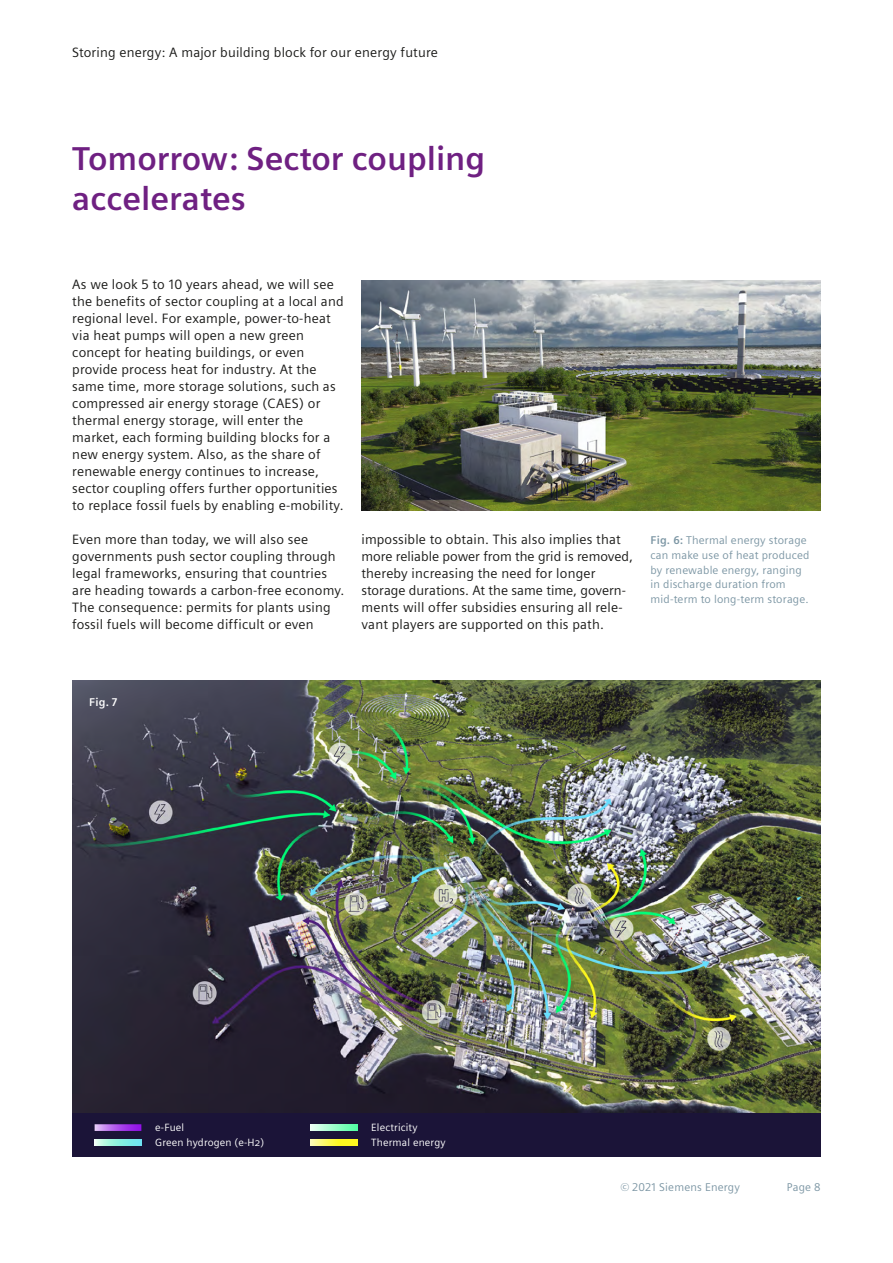
<style>
.page{position:relative;width:893px;height:1263px;background:#fff}
.page>*{position:absolute;margin:0;border:0;box-sizing:border-box;transform-origin:0 0}
._03__Subhead_22pt_12{font:700 33px/39.6px "Siemens Sans";color:#6f2082}
._04__Copy_9pt_4mm{font:13.5px/17px "Siemens Sans";letter-spacing:.015em;color:#1a1a18}
._05__Caption_7_5pt_1{font:11.25px/14.7px "Siemens Sans";letter-spacing:.015em;color:#7c96a4}
._05__Caption_7_5pt_1-2{font:700 11.25px "Siemens Sans";color:#fff}
._04__Copy_9pt_4mm-2{font:10.5px "Siemens Sans";letter-spacing:.015em;color:#fff}
.s1{font-weight:700}
</style>
<div class="page">
<div style="left:72px;top:680px;width:749px;height:477px;background:#1b1438"></div>
<img style="left:72px;top:680px;width:749px;height:433px">
<img style="left:361px;top:281px;width:460px;height:229px">
<img style="left:95px;top:1124px;width:46px;height:7px">
<img style="left:311px;top:1124px;width:46px;height:7px">
<img style="left:95px;top:1139px;width:46px;height:7px">
<img style="left:311px;top:1139px;width:46px;height:7px">
<p class="_04__Copy_9pt_4mm" style="left:72px;top:44px;width:367px">Storing energy: A major building block for our energy future</p>
<p class="_03__Subhead_22pt_12" style="left:72px;top:139px;width:415px">Tomorrow: Sector coupling accelerates</p>
<p class="_04__Copy_9pt_4mm" style="left:72px;top:276px;width:273px">As we look 5 to 10 years ahead, we will see the benefits of sector coupling at a local and regional level. For example, power-to-heat via heat pumps will open a new green concept for heating buildings, or even provide process heat for industry. At the same time, more storage solutions, such as compressed air energy storage (CAES) or thermal energy storage, will enter the market, each forming building blocks for a new energy system. Also, as the share of renewable energy continues to increase, sector coupling offers further opportunities to replace fossil fuels by enabling e-mobility.</p>
<p class="_04__Copy_9pt_4mm" style="left:72px;top:531px;width:274px">Even more than today, we will also see governments push sector coupling through legal frameworks, ensuring that countries are heading towards a carbon-free economy.<br>The consequence: permits for plants using fossil fuels will become difficult or even</p>
<p class="_04__Copy_9pt_4mm" style="left:361px;top:531px;width:273px">impossible to obtain. This also implies that more reliable power from the grid is removed, thereby increasing the need for longer storage durations. At the same time, govern&shy;ments will offer subsidies ensuring all rele&shy;vant players are supported on this path.</p>
<p class="_05__Caption_7_5pt_1" style="left:651px;top:533px;width:160px"><span class="s1">Fig. 6:</span> Thermal energy storage can make use of heat produced by renewable energy, ranging in discharge duration from mid-term to long-term storage.</p>
<p class="_05__Caption_7_5pt_1-2" style="left:89px;top:695px;width:29px">Fig. 7</p>
<p class="_04__Copy_9pt_4mm-2" style="left:155px;top:1121px;width:30px">e-Fuel</p>
<p class="_04__Copy_9pt_4mm-2" style="left:371px;top:1121px;width:48px">Electricity</p>
<p class="_04__Copy_9pt_4mm-2" style="left:155px;top:1136px;width:110px">Green hydrogen (e-H2)</p>
<p class="_04__Copy_9pt_4mm-2" style="left:371px;top:1136px;width:76px">Thermal energy</p>
<p class="_05__Caption_7_5pt_1" style="left:620px;top:1179px;width:121px">© 2021 Siemens Energy</p>
<p class="_05__Caption_7_5pt_1" style="left:787px;top:1179px;width:35px">Page 8</p>
</div>
